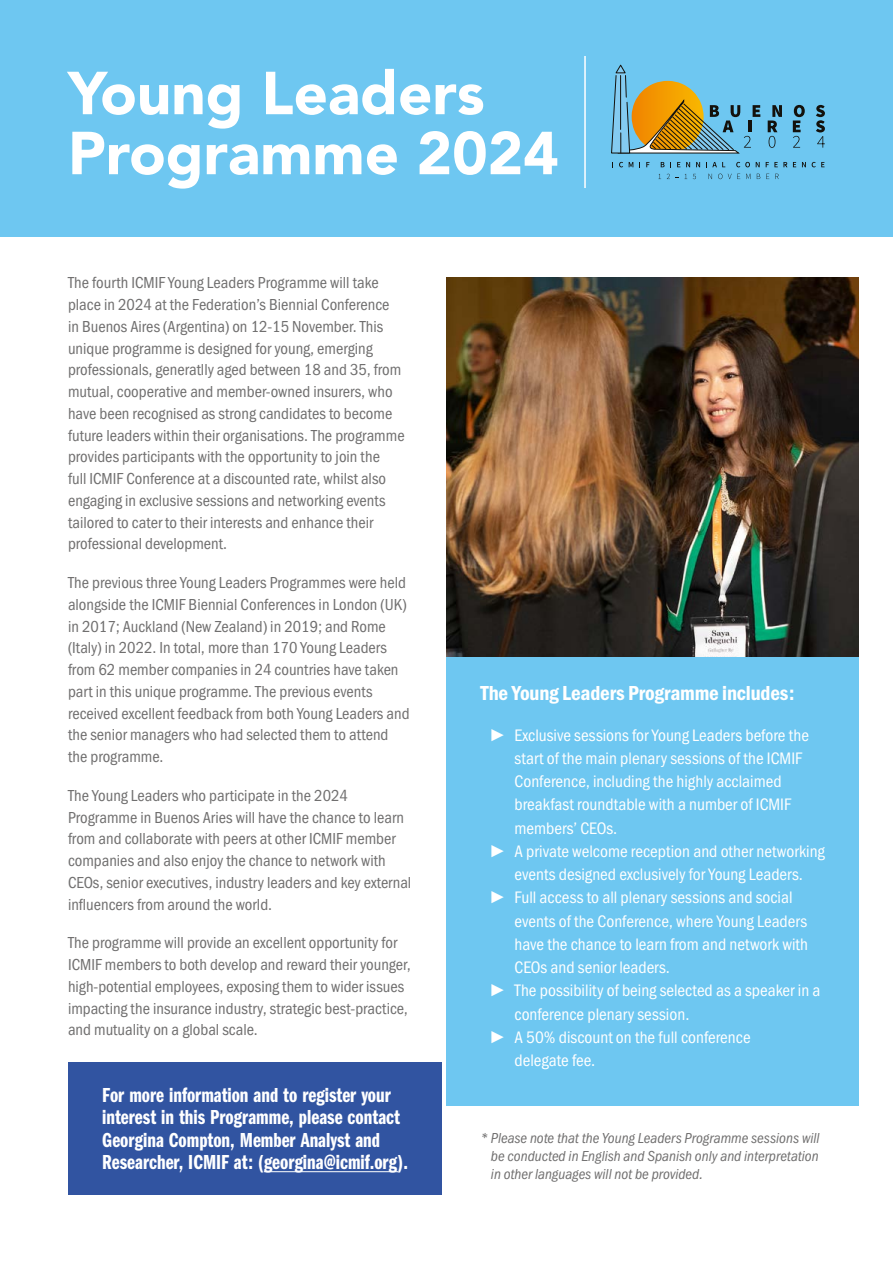
<style>
.page{position:relative;width:893px;height:1263px;background:#fff}
.page>*{position:absolute;margin:0;border:0;box-sizing:border-box;transform-origin:0 0}
.t1{font:900 60px/60px "Avenir LT";color:#fff}
.t2{font:21px/22.5px "Franklin Gothic URW Com Dem";color:#fff}
.t3{font:21px "Franklin Gothic URW Con Dem";letter-spacing:-.01em;color:#fff}
.t4{font:17.25px "Franklin Gothic URW Con Boo";color:#fff}
.t5{font:16.5px/21.8px "Franklin Gothic URW Con Boo";color:#706f6f}
.t6{font:15px/18px "Franklin Gothic URW Con Boo Ita";color:#706f6f;text-align:justify}
.s1{font-family:"Arial"}
</style>
<div class="page">
<div style="left:0;top:0;width:893px;height:236px;background:#6ec7f1"></div>
<div style="left:446px;top:652px;width:413px;height:89px;background:#6ec7f1"></div>
<div style="left:446px;top:695px;width:413px;height:178px;background:#6ec7f1"></div>
<div style="left:446px;top:858px;width:413px;height:155px;background:#6ec7f1"></div>
<div style="left:446px;top:997px;width:413px;height:109px;background:#6ec7f1"></div>
<img style="left:446px;top:277px;width:413px;height:379px">
<div style="left:68px;top:1062px;width:374px;height:133px;background:#3154a1"></div>
<hr style="left:264px;top:1171px;width:134px;height:1px;background:#fff">
<svg style="left:768px;top:105px;width:14px;height:43px"></svg>
<svg style="left:793px;top:105px;width:12px;height:43px"></svg>
<svg style="left:816px;top:105px;width:9px;height:43px"></svg>
<svg style="left:619px;top:162px;width:4px;height:5px"></svg>
<svg style="left:629px;top:162px;width:4px;height:5px"></svg>
<svg style="left:646px;top:162px;width:3px;height:5px"></svg>
<svg style="left:661px;top:162px;width:10px;height:5px"></svg>
<svg style="left:677px;top:162px;width:3px;height:5px"></svg>
<svg style="left:686px;top:162px;width:4px;height:5px"></svg>
<svg style="left:696px;top:162px;width:4px;height:5px"></svg>
<svg style="left:706px;top:162px;width:19px;height:5px"></svg>
<svg style="left:736px;top:162px;width:14px;height:5px"></svg>
<svg style="left:756px;top:162px;width:4px;height:5px"></svg>
<svg style="left:766px;top:162px;width:21px;height:5px"></svg>
<svg style="left:802px;top:162px;width:4px;height:5px"></svg>
<svg style="left:812px;top:162px;width:12px;height:5px"></svg>
<svg style="left:667px;top:174px;width:20px;height:5px"></svg>
<svg style="left:693px;top:174px;width:3px;height:5px"></svg>
<svg style="left:708px;top:174px;width:4px;height:5px"></svg>
<svg style="left:728px;top:174px;width:12px;height:5px"></svg>
<svg style="left:746px;top:174px;width:4px;height:5px"></svg>
<svg style="left:757px;top:174px;width:3px;height:5px"></svg>
<svg style="left:775px;top:174px;width:4px;height:5px"></svg>
<svg style="left:611px;top:65px;width:149px;height:88px"></svg>
<hr style="left:584px;top:56px;width:2px;height:132px;background:#fff">
<h1 class="t1" style="left:68px;top:63px;width:492px">Young Leaders<br>Programme 2024</h1>
<p class="t5" style="left:68px;top:272px;width:338px">The fourth ICMIF Young Leaders Programme will take place in 2024 at the Federation’s Biennial Conference<br>in Buenos Aires (Argentina) on 12-15 November. This unique programme is designed for young, emerging professionals, generatlly aged between 18 and 35, from mutual, cooperative and member-owned insurers, who have been recognised as strong candidates to become future leaders within their organisations. The programme provides participants with the opportunity to join the<br>full ICMIF Conference at a discounted rate, whilst also engaging in exclusive sessions and networking events tailored to cater to their interests and enhance their professional development.</p>
<p class="t5" style="left:68px;top:571px;width:343px">The previous three Young Leaders Programmes were held alongside the ICMIF Biennial Conferences in London (UK) in 2017; Auckland (New Zealand) in 2019; and Rome (Italy) in 2022. In total, more than 170 Young Leaders from 62 member companies in 24 countries have taken part in this unique programme. The previous events received excellent feedback from both Young Leaders and the senior managers who had selected them to attend the programme.</p>
<p class="t5" style="left:68px;top:784px;width:345px">The Young Leaders who participate in the 2024<br>Programme in Buenos Aries will have the chance to learn from and collaborate with peers at other ICMIF member companies and also enjoy the chance to network with CEOs, senior executives, industry leaders and key external influencers from around the world.</p>
<p class="t5" style="left:68px;top:932px;width:344px">The programme will provide an excellent opportunity for ICMIF members to both develop and reward their younger, high-potential employees, exposing them to wider issues impacting the insurance industry, strategic best-practice, and mutuality on a global scale.</p>
<p class="t2" style="left:102px;top:1082px;width:307px">For more information and to register your interest in this Programme, please contact Georgina Compton, Member Analyst and Researcher, ICMIF at: (georgina@icmif.org).</p>
<p class="t3" style="left:480px;top:679px;width:315px">The Young Leaders Programme includes:</p>
<p class="t4" style="left:489px;top:724px;width:321px"><span class="s1">►</span> Exclusive sessions for Young Leaders before the</p>
<p class="t4" style="left:514px;top:747px;width:289px">start of the main plenary sessions of the ICMIF</p>
<p class="t4" style="left:514px;top:771px;width:269px">Conference, including the highly acclaimed</p>
<p class="t4" style="left:514px;top:794px;width:278px">breakfast roundtable with a number of ICMIF</p>
<p class="t4" style="left:514px;top:817px;width:104px">members’ CEOs.</p>
<p class="t4" style="left:489px;top:840px;width:337px"><span class="s1">►</span> A private welcome reception and other networking</p>
<p class="t4" style="left:514px;top:864px;width:290px">events designed exclusively for Young Leaders.</p>
<p class="t4" style="left:489px;top:887px;width:305px"><span class="s1">►</span> Full access to all plenary sessions and social</p>
<p class="t4" style="left:514px;top:910px;width:294px">events of the Conference, where Young Leaders</p>
<p class="t4" style="left:514px;top:933px;width:295px">have the chance to learn from and network with</p>
<p class="t4" style="left:514px;top:957px;width:157px">CEOs and senior leaders.</p>
<p class="t4" style="left:489px;top:980px;width:333px"><span class="s1">►</span> The possibility of being selected as a speaker in a</p>
<p class="t4" style="left:514px;top:1003px;width:176px">conference plenary session.</p>
<p class="t4" style="left:489px;top:1026px;width:263px"><span class="s1">►</span> A 50% discount on the full conference</p>
<p class="t4" style="left:514px;top:1050px;width:82px">delegate fee.</p>
<p class="t6" style="left:491px;top:1129px;width:330px;text-indent:-10px">* Please note that the Young Leaders Programme sessions will be conducted in English and Spanish only and interpretation in other languages will not be provided.</p>
</div>
